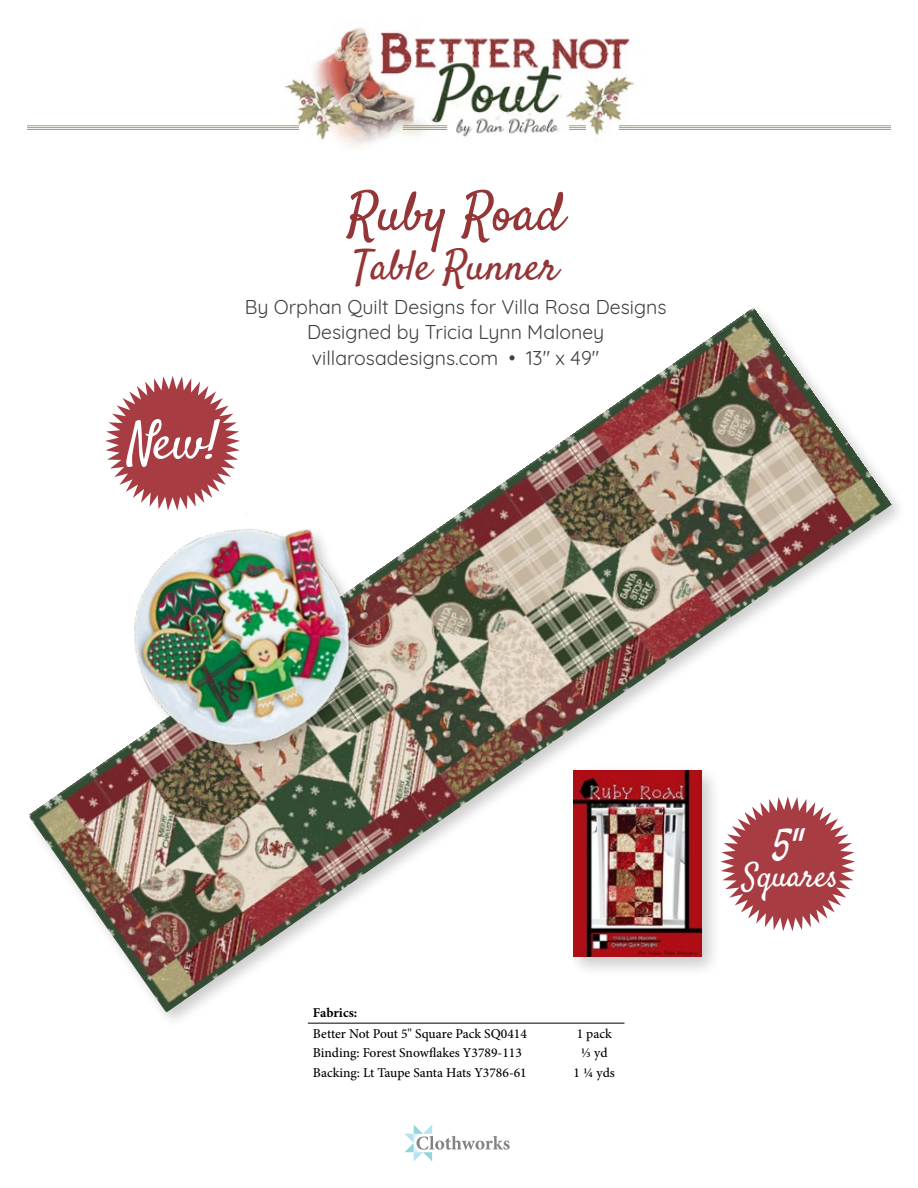
<style>
.page{position:relative;width:918px;height:1188px;background:#fff}
.page>*{position:absolute;margin:0;border:0;box-sizing:border-box;transform-origin:0 0}
.t1{font:54px "Satisfy";color:#943537}
.t2{font:52.5px "Satisfy";color:#fff}
.t3{font:43.5px "Satisfy";color:#fff}
.t4{font:42px "Satisfy";color:#943537}
.t5{font:33px "Satisfy";letter-spacing:-.01em;color:#fff}
.t6{font:19.5px/25.5px "Quicksand";color:#404040;text-align:center}
.t7{font:500 13.5px "Minion Pro";color:#000}
.t8{font:700 13.5px "Minion Pro";letter-spacing:-.005em;color:#000}
</style>
<div class="page">
<img style="left:28px;top:307px;width:864px;height:706px">
<img style="left:91px;top:482px;width:307px;height:311px">
<svg style="left:105px;top:376px;width:135px;height:135px"></svg>
<svg style="left:720px;top:796px;width:135px;height:135px"></svg>
<svg style="left:404px;top:1124px;width:106px;height:37px"></svg>
<img style="left:231px;top:28px;width:456px;height:119px">
<hr style="left:619px;top:125px;width:272px;height:1px;background:#a69d74">
<hr style="left:619px;top:127px;width:272px;height:1px;background:#a69d74">
<hr style="left:619px;top:129px;width:272px;height:1px;background:#a69d74">
<hr style="left:27px;top:125px;width:272px;height:1px;background:#a69d74">
<hr style="left:27px;top:127px;width:272px;height:1px;background:#a69d74">
<hr style="left:27px;top:129px;width:272px;height:1px;background:#a69d74">
<hr style="left:403px;top:125px;width:44px;height:1px;background:#a69d74">
<hr style="left:403px;top:127px;width:44px;height:1px;background:#a69d74">
<hr style="left:403px;top:129px;width:44px;height:1px;background:#a69d74">
<svg style="left:569px;top:125px;width:17px;height:5px"></svg>
<h2 class="t2" style="left:128px;top:409px;width:92px">New!</h2>
<h1 class="t1" style="left:348px;top:179px;width:218px">Ruby Road</h1>
<h3 class="t4" style="left:353px;top:240px;width:206px">Table Runner</h3>
<h3 class="t6" style="left:245px;top:292px;width:423px">By Orphan Quilt Designs for Villa Rosa Designs<br>Designed by Tricia Lynn Maloney villarosadesigns.com • 13" x 49"</h3>
<p class="t8" style="left:313px;top:1003px;width:46px">Fabrics:</p>
<p class="t7" style="left:313px;top:1024px;width:216px">Better Not Pout 5" Square Pack SQ0414</p>
<p class="t7" style="left:577px;top:1024px;width:37px">1 pack</p>
<p class="t7" style="left:313px;top:1044px;width:210px">Binding: Forest Snowflakes Y3789-113</p>
<p class="t7" style="left:581px;top:1044px;width:28px">⅓ yd</p>
<p class="t7" style="left:313px;top:1063px;width:215px">Backing: Lt Taupe Santa Hats Y3786-61</p>
<p class="t7" style="left:574px;top:1063px;width:43px">1 ¼ yds</p>
<h3 class="t3" style="left:772px;top:819px;width:31px">5"</h3>
<h3 class="t5" style="left:742px;top:855px;width:98px">Squares</h3>
</div>
